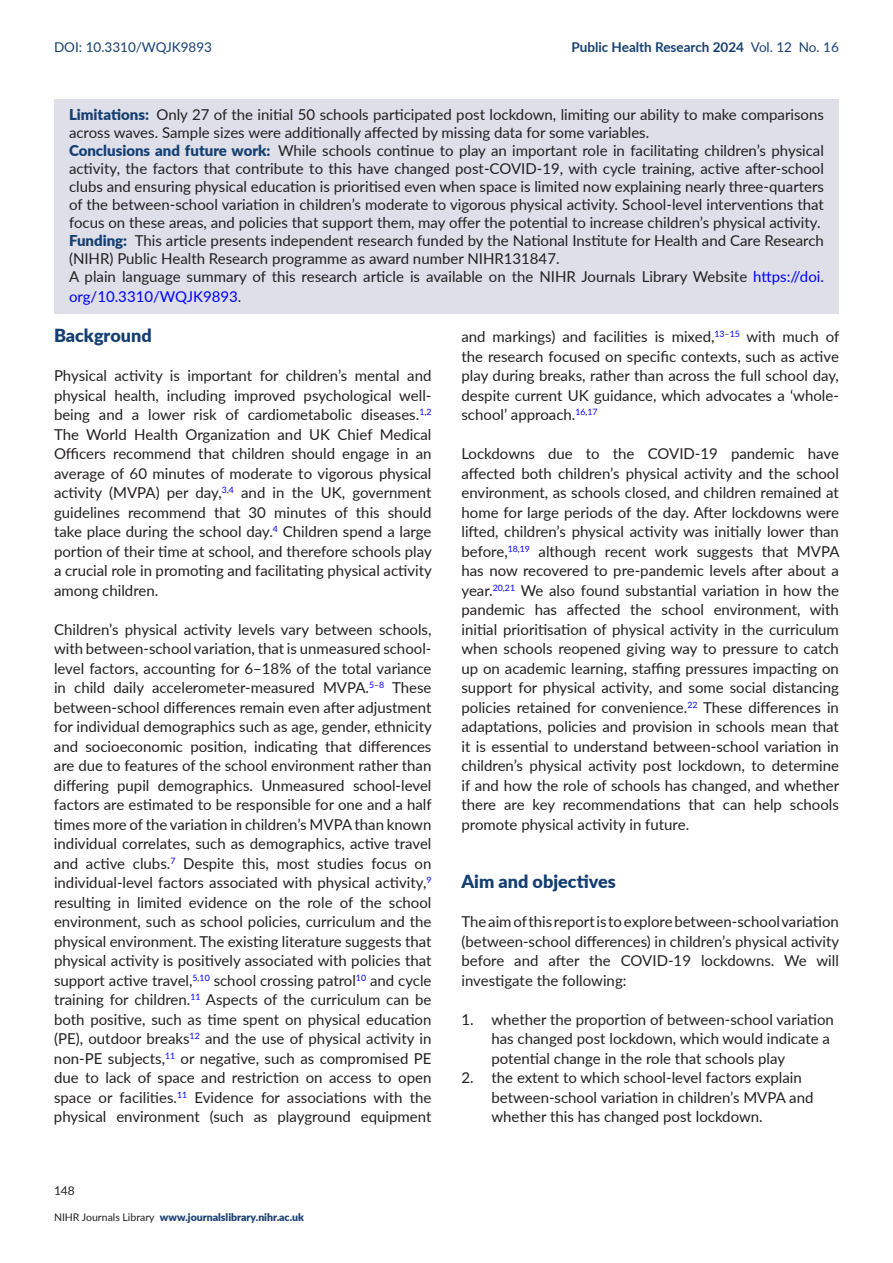
<style>
.page{position:relative;width:893px;height:1263px;background:#fff}
.page>*{position:absolute;margin:0;border:0;box-sizing:border-box;transform-origin:0 0}
.t1{font:900 18px "Lato";color:#153f72}
.t2{font:15px/19.5px "Lato";color:#231f20;text-align:justify}
.t3{font:15px "Lato";color:#00f}
.t4{font:700 13.5px "Lato";color:#153f72}
.t5{font:13.5px "Lato";color:#153f72}
.t6{font:12px "Lato";color:#231f20}
.t7{font:900 10.5px "Lato";color:#193e72}
.s1{font-weight:400}
.s2{font-weight:900;color:#153f72}
.s3{color:#00f}
.s4{color:#231f20}
.s5{font-weight:400;color:#231f20}
</style>
<div class="page">
<div style="left:54px;top:99px;width:785px;height:51px;background:#dedfe9"></div>
<div style="left:54px;top:135px;width:785px;height:105px;background:#dedfe9"></div>
<div style="left:54px;top:225px;width:785px;height:51px;background:#dedfe9"></div>
<div style="left:54px;top:261px;width:785px;height:53px;background:#dedfe9"></div>
<p class="t5" style="left:54px;top:37px;width:160px">DOI: 10.3310/WQJK9893</p>
<p class="t4" style="left:571px;top:37px;width:269px">Public Health Research 2024 <span class="s1">Vol. 12 No. 16</span></p>
<p class="t2" style="left:69px;top:105px;width:756px;line-height:18px;text-align:left"><span class="s2">Limitations:</span> Only 27 of the initial 50 schools participated post lockdown, limiting our ability to make comparisons across waves. Sample sizes were additionally affected by missing data for some variables.<br><span class="s2">Conclusions and future work:</span> While schools continue to play an important role in facilitating children’s physical activity, the factors that contribute to this have changed post-COVID-19, with cycle training, active after-school clubs and ensuring physical education is prioritised even when space is limited now explaining nearly three-quarters of the between-school variation in children’s moderate to vigorous physical activity. School-level interventions that focus on these areas, and policies that support them, may offer the potential to increase children’s physical activity.<br><span class="s2">Funding:</span> This article presents independent research funded by the National Institute for Health and Care Research (NIHR) Public Health Research programme as award number NIHR131847.<br>A plain language summary of this research article is available on the NIHR Journals Library Website <span class="s3">https://doi.</span></p>
<p class="t3" style="left:69px;top:285px;width:174px">org/10.3310/WQJK9893<span class="s4">.</span></p>
<p class="t1" style="left:54px;top:322px;width:99px">Background</p>
<p class="t2" style="left:54px;top:365px;width:379px">Physical activity is important for children’s mental and physical health, including improved psychological well&shy;being and a lower risk of cardiometabolic diseases.<sup>1</sup><sup>,</sup><sup>2<br></sup>The World Health Organization and UK Chief Medical Officers recommend that children should engage in an average of 60 minutes of moderate to vigorous physical activity (MVPA) per day,<sup>3</sup><sup>,</sup><sup>4</sup> and in the UK, government guidelines recommend that 30 minutes of this should take place during the school day.<sup>4</sup> Children spend a large portion of their time at school, and therefore schools play a crucial role in promoting and facilitating physical activity among children.</p>
<p class="t2" style="left:54px;top:619px;width:379px">Children’s physical activity levels vary between schools, with between-school variation, that is unmeasured school&shy;level factors, accounting for 6–18% of the total variance in child daily accelerometer-measured MVPA.<sup>5</sup><sup>–</sup><sup>8</sup> These between-school differences remain even after adjustment for individual demographics such as age, gender, ethnicity and socioeconomic position, indicating that differences are due to features of the school environment rather than differing pupil demographics. Unmeasured school-level factors are estimated to be responsible for one and a half times more of the variation in children’s MVPA than known individual correlates, such as demographics, active travel and active clubs.<sup>7</sup> Despite this, most studies focus on individual-level factors associated with physical activity,<sup>9 </sup>resulting in limited evidence on the role of the school environment, such as school policies, curriculum and the physical environment. The existing literature suggests that physical activity is positively associated with policies that support active travel,<sup>5</sup><sup>,</sup><sup>10</sup> school crossing patrol<sup>10</sup> and cycle training for children.<sup>11</sup> Aspects of the curriculum can be both positive, such as time spent on physical education (PE), outdoor breaks<sup>12</sup> and the use of physical activity in non-PE subjects,<sup>11</sup> or negative, such as compromised PE due to lack of space and restriction on access to open space or facilities.<sup>11</sup> Evidence for associations with the physical environment (such as playground equipment</p>
<p class="t2" style="left:461px;top:326px;width:379px">and markings) and facilities is mixed,<sup>13</sup><sup>–</sup><sup>15</sup> with much of the research focused on specific contexts, such as active play during breaks, rather than across the full school day, despite current UK guidance, which advocates a ‘whole&shy;school’ approach.<sup>16</sup><sup>,</sup><sup>17</sup></p>
<p class="t2" style="left:461px;top:443px;width:379px">Lockdowns due to the COVID-19 pandemic have affected both children’s physical activity and the school environment, as schools closed, and children remained at home for large periods of the day. After lockdowns were lifted, children’s physical activity was initially lower than before,<sup>18</sup><sup>,</sup><sup>19</sup> although recent work suggests that MVPA has now recovered to pre-pandemic levels after about a year.<sup>20</sup><sup>,</sup><sup>21</sup> We also found substantial variation in how the pandemic has affected the school environment, with initial prioritisation of physical activity in the curriculum when schools reopened giving way to pressure to catch up on academic learning, staffing pressures impacting on support for physical activity, and some social distancing policies retained for convenience.<sup>22</sup> These differences in adaptations, policies and provision in schools mean that it is essential to understand between-school variation in children’s physical activity post lockdown, to determine if and how the role of schools has changed, and whether there are key recommendations that can help schools promote physical activity in future.</p>
<p class="t1" style="left:461px;top:868px;width:156px">Aim and objectives</p>
<p class="t2" style="left:461px;top:911px;width:379px">The aim of this report is to explore between-school variation (between-school differences) in children’s physical activity before and after the COVID-19 lockdowns. We will investigate the following:</p>
<p class="t2" style="left:491px;top:1009px;width:344px;text-align:left;text-indent:-30px">1. whether the proportion of between-school variation has changed post lockdown, which would indicate a potential change in the role that schools play</p>
<p class="t2" style="left:491px;top:1067px;width:323px;text-align:left;text-indent:-30px">2. the extent to which school-level factors explain between-school variation in children’s MVPA and whether this has changed post lockdown.</p>
<p class="t6" style="left:54px;top:1182px;width:22px">148</p>
<p class="t7" style="left:54px;top:1209px;width:252px"><span class="s5">NIHR Journals Library</span> www.journalslibrary.nihr.ac.uk</p>
</div>
